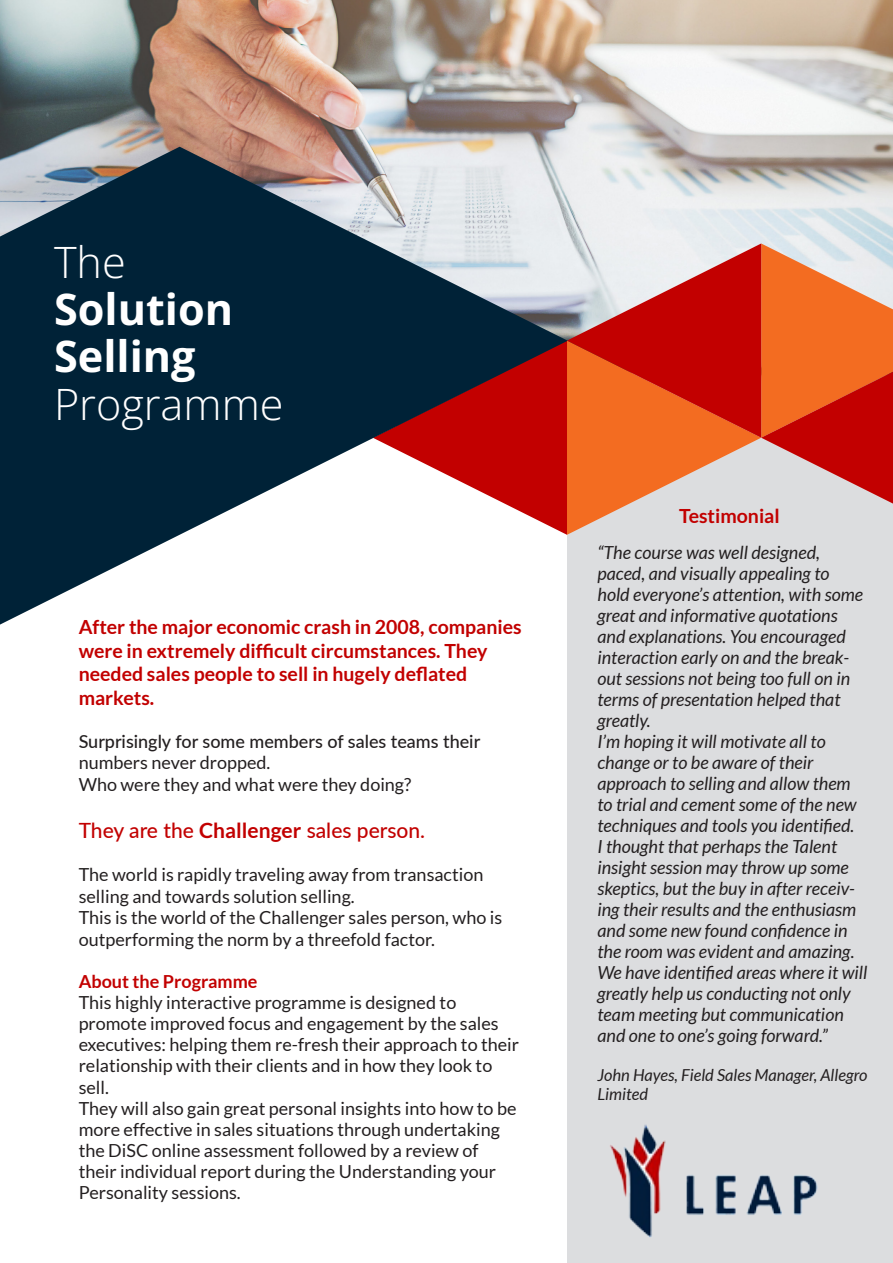
<style>
.page{position:relative;width:893px;height:1263px;background:#fff}
.page>*{position:absolute;margin:0;border:0;box-sizing:border-box;transform-origin:0 0}
.LOGO{font:700 43.2px/47.2px "Open Sans";color:#fff}
.t1{font:500 21px "Lato";color:#c20000}
.t2{font:700 19.5px/23.4px "Lato";color:#c20000}
.t3{font:italic 18px/21px "Lato";color:#231f20}
.t4{font:18px/21px "Lato";color:#231f20}
.t5{font:500 18px/21.6px "Lato";color:#231f20}
.t6{font:700 18px "Lato";color:#c20000}
.t7{font:italic 16.5px/19.5px "Lato";color:#231f20}
.s1{font-weight:400}
.s2{font-weight:700}
</style>
<div class="page">
<div style="left:568px;top:408px;width:325px;height:855px;background:#dcdddf"></div>
<img style="left:0;top:0;width:893px;height:243px">
<svg style="left:568px;top:243px;width:325px;height:292px"></svg>
<svg style="left:0;top:147px;width:568px;height:478px;fill:#002237"></svg>
<img style="left:610px;top:1124px;width:208px;height:114px">
<p class="LOGO" style="left:54px;top:238px;width:231px"><span class="s1">The<br></span>Solution<br>Selling<br><span class="s1">Programme</span></p>
<p class="t2" style="left:79px;top:615px;width:445px">After the major economic crash in 2008, companies were in extremely difficult circumstances. They needed sales people to sell in hugely deflated markets.</p>
<p class="t5" style="left:79px;top:730px;width:403px">Surprisingly for some members of sales teams their <span class="s1">numbers never dropped.</span></p>
<p class="t4" style="left:79px;top:774px;width:334px">Who were they and what were they doing?</p>
<p class="t1" style="left:79px;top:815px;width:348px">They are the <span class="s2">Challenger</span> sales person.</p>
<p class="t4" style="left:79px;top:864px;width:406px;line-height:21.6px">The world is rapidly traveling away from transaction selling and towards solution selling.</p>
<p class="t4" style="left:79px;top:907px;width:425px;line-height:21.6px">This is the world of the Challenger sales person, who is outperforming the norm by a threefold factor.</p>
<p class="t6" style="left:79px;top:971px;width:180px">About the Programme</p>
<p class="t4" style="left:79px;top:992px;width:442px">This highly interactive programme is designed to promote improved focus and engagement by the sales executives: helping them re-fresh their approach to their relationship with their clients and in how they look to sell.<br>They will also gain great personal insights into how to be more effective in sales situations through undertaking the DiSC online assessment followed by a review of their individual report during the Understanding your Personality sessions.</p>
<p class="t2" style="left:679px;top:504px;width:102px">Testimonial</p>
<p class="t3" style="left:597px;top:542px;width:267px">“The course was well designed, paced, and visually appealing to hold everyone’s attention, with some great and informative quotations and explanations. You encouraged interaction early on and the break&shy;out sessions not being too full on in terms of presentation helped that greatly.</p>
<p class="t3" style="left:597px;top:731px;width:261px">I’m hoping it will motivate all to change or to be aware of their approach to selling and allow them to trial and cement some of the new techniques and tools you identified.<br>I thought that perhaps the Talent insight session may throw up some skeptics, but the buy in after receiv&shy;ing their results and the enthusiasm and some new found confidence in the room was evident and amazing.</p>
<p class="t3" style="left:597px;top:962px;width:271px">We have identified areas where it will greatly help us conducting not only team meeting but communication and one to one’s going forward.”</p>
<p class="t7" style="left:597px;top:1065px;width:271px">John Hayes, Field Sales Manager, Allegro<br>Limited</p>
</div>
